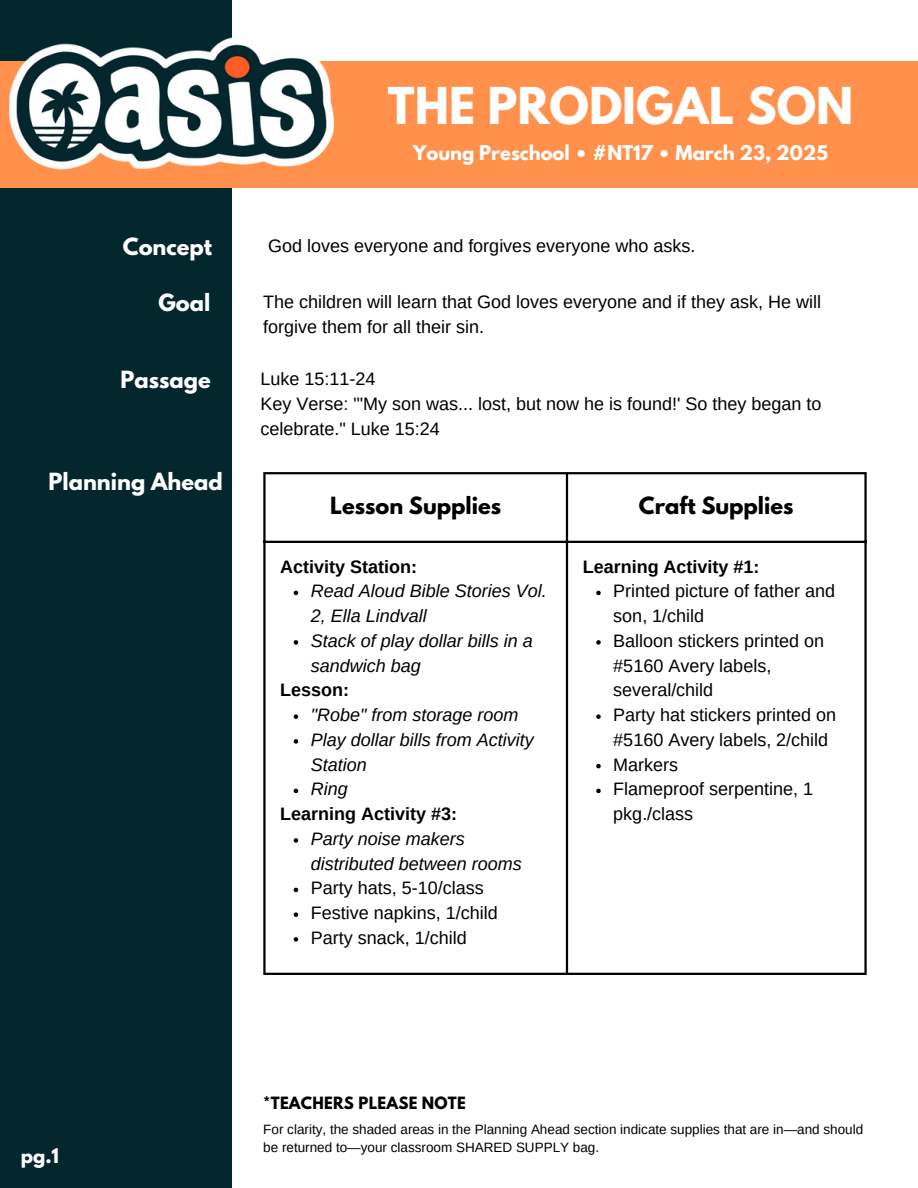
<style>
.page{position:relative;width:918px;height:1188px;background:#fff}
.page>*{position:absolute;margin:0;border:0;box-sizing:border-box;transform-origin:0 0}
.t1{font:700 45px "League Spartan";color:#fff}
.t2{font:700 21px "League Spartan";color:#fff}
.t3{font:700 21px "League Spartan";color:#000}
.t4{font:18px/24.8px "Arimo";color:#000}
.t5{font:italic 18px/24.8px "Arimo";color:#000}
.t6{font:700 18px "Arimo";color:#000}
.t7{font:700 18px "League Spartan";color:#fff}
.t8{font:700 15px "League Spartan";letter-spacing:.015em;color:#000}
.t9{font:13.5px/18px "Arimo";color:#000}
</style>
<div class="page">
<div style="left:0;top:0;width:232px;height:1188px;background:#03272d"></div>
<div style="left:0;top:62px;width:918px;height:126px;background:#ff914d"></div>
<img style="left:7px;top:37px;width:330px;height:132px">
<svg style="left:294px;top:591px;width:4px;height:4px"></svg>
<svg style="left:294px;top:640px;width:4px;height:5px"></svg>
<svg style="left:294px;top:714px;width:4px;height:5px"></svg>
<svg style="left:294px;top:739px;width:4px;height:5px"></svg>
<svg style="left:294px;top:789px;width:4px;height:4px"></svg>
<svg style="left:294px;top:838px;width:4px;height:5px"></svg>
<svg style="left:294px;top:888px;width:4px;height:4px"></svg>
<svg style="left:294px;top:912px;width:4px;height:5px"></svg>
<svg style="left:294px;top:937px;width:4px;height:5px"></svg>
<svg style="left:596px;top:591px;width:5px;height:4px"></svg>
<svg style="left:596px;top:640px;width:5px;height:5px"></svg>
<svg style="left:596px;top:714px;width:5px;height:5px"></svg>
<svg style="left:596px;top:764px;width:5px;height:4px"></svg>
<svg style="left:596px;top:789px;width:5px;height:4px"></svg>
<hr style="left:263px;top:474px;width:3px;height:499px;background:#000">
<hr style="left:566px;top:474px;width:2px;height:499px;background:#000">
<hr style="left:864px;top:474px;width:3px;height:499px;background:#000">
<hr style="left:263px;top:472px;width:604px;height:2px;background:#000">
<hr style="left:263px;top:541px;width:604px;height:2px;background:#000">
<hr style="left:263px;top:973px;width:604px;height:2px;background:#000">
<h3 class="t1" style="left:388px;top:83px;width:467px">THE PRODIGAL SON</h3>
<p class="t7" style="left:413px;top:144px;width:416px">Young Preschool • #NT17 • March 23, 2025</p>
<h3 class="t2" style="left:123px;top:236px;width:91px">Concept</h3>
<h1 class="t4" style="left:268px;top:233px;width:429px">God loves everyone and forgives everyone who asks.</h1>
<h2 class="t4" style="left:263px;top:290px;width:559px">The children will learn that God loves everyone and if they ask, He will forgive them for all their sin.</h2>
<h4 class="t2" style="left:159px;top:292px;width:53px">Goal</h4>
<h4 class="t2" style="left:120px;top:370px;width:92px">Passage</h4>
<h5 class="t2" style="left:49px;top:471px;width:176px">Planning Ahead</h5>
<h2 class="t4" style="left:261px;top:367px;width:563px">Luke 15:11-24<br>Key Verse: "'My son was... lost, but now he is found!' So they began to celebrate." Luke 15:24</h2>
<h2 class="t3" style="left:330px;top:495px;width:172px">Lesson Supplies</h2>
<h4 class="t3" style="left:639px;top:495px;width:156px">Craft Supplies</h4>
<p class="t6" style="left:280px;top:556px;width:138px">Activity Station:</p>
<p class="t5" style="left:311px;top:579px;width:237px">Read Aloud Bible Stories Vol.<br>2, Ella Lindvall</p>
<p class="t5" style="left:311px;top:628px;width:223px">Stack of play dollar bills in a sandwich bag</p>
<p class="t6" style="left:280px;top:680px;width:70px">Lesson:</p>
<p class="t5" style="left:311px;top:703px;width:209px">"Robe" from storage room</p>
<p class="t5" style="left:311px;top:727px;width:224px">Play dollar bills from Activity<br>Station</p>
<p class="t5" style="left:311px;top:777px;width:39px">Ring</p>
<p class="t6" style="left:280px;top:804px;width:178px">Learning Activity #3:</p>
<p class="t5" style="left:311px;top:826px;width:212px">Party noise makers distributed between rooms</p>
<p class="t4" style="left:311px;top:876px;width:174px">Party hats, 5-10/class</p>
<p class="t4" style="left:311px;top:901px;width:188px">Festive napkins, 1/child</p>
<p class="t4" style="left:311px;top:925px;width:157px">Party snack, 1/child</p>
<p class="t6" style="left:583px;top:556px;width:178px">Learning Activity #1:</p>
<p class="t4" style="left:613px;top:579px;width:223px">Printed picture of father and son, 1/child</p>
<p class="t4" style="left:613px;top:628px;width:212px">Balloon stickers printed on #5160 Avery labels, several/child</p>
<p class="t4" style="left:613px;top:703px;width:224px">Party hat stickers printed on #5160 Avery labels, 2/child</p>
<p class="t4" style="left:613px;top:752px;width:66px">Markers</p>
<p class="t4" style="left:613px;top:777px;width:201px">Flameproof serpentine, 1 pkg./class</p>
<p class="t7" style="left:21px;top:1146px;width:40px">pg.1</p>
<p class="t8" style="left:263px;top:1095px;width:204px">*TEACHERS PLEASE NOTE</p>
<p class="t9" style="left:263px;top:1120px;width:601px">For clarity, the shaded areas in the Planning Ahead section indicate supplies that are in—and should be returned to—your classroom SHARED SUPPLY bag.</p>
</div>
